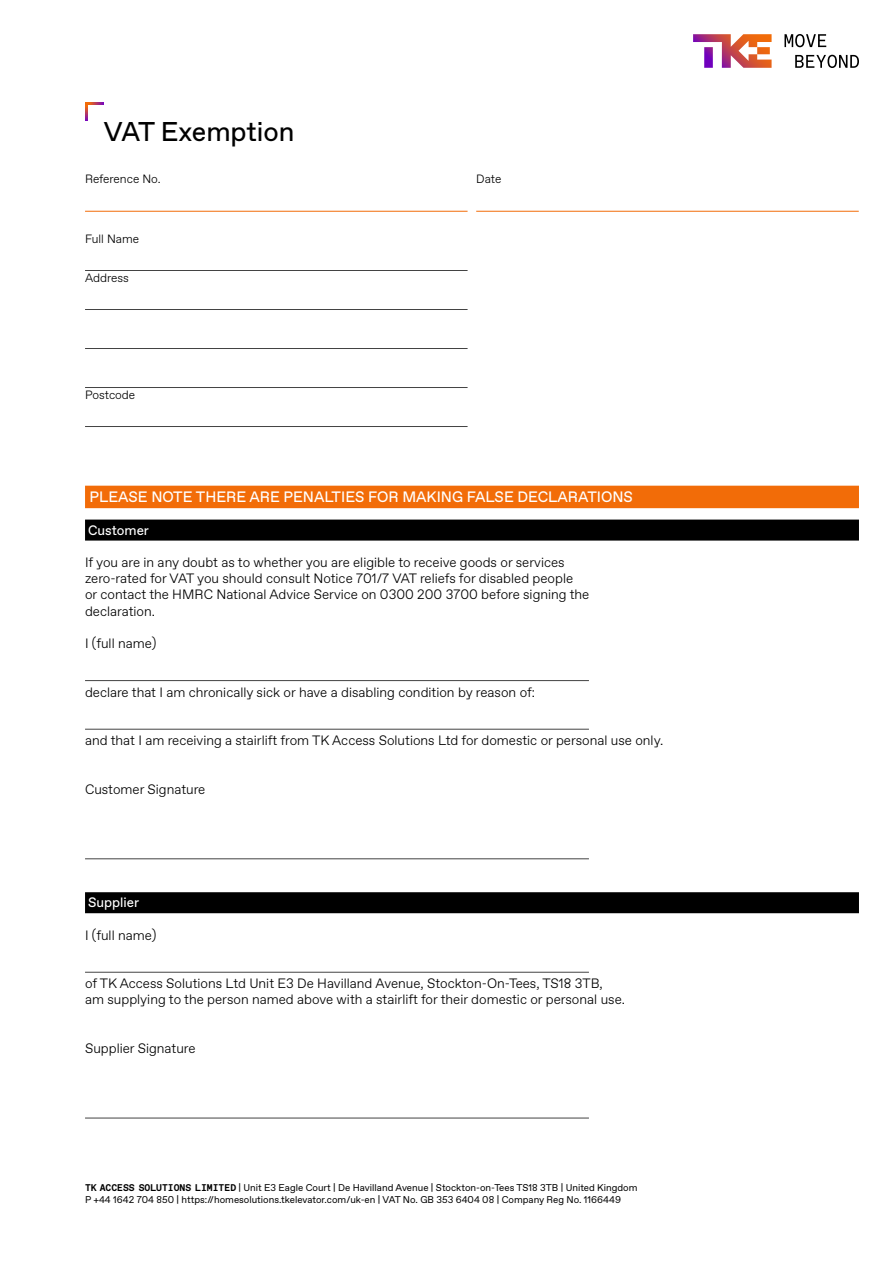
<style>
.page{position:relative;width:893px;height:1263px;background:#fff}
.page>*{position:absolute;margin:0;border:0;box-sizing:border-box;transform-origin:0 0}
.t1{font:27px "TKE Type";color:#000}
.t2{font:15px "TKE Type";color:#fff}
.t3{font:300 13.5px/16.2px "TKE Type";color:#000}
.t4{font:13.5px "TKE Type";color:#fff}
.t5{font:300 12px "TKE Type";color:#000}
.t6{font:9.75px/11.7px "TKE Type";color:#000}
.s1{font-family:"TKE Type Mono";font-weight:700}
</style>
<div class="page">
<svg style="left:85px;top:105px;width:3px;height:16px"></svg>
<svg style="left:85px;top:102px;width:19px;height:3px"></svg>
<hr style="left:85px;top:211px;width:383px;height:1px;background:#f26c08">
<hr style="left:85px;top:270px;width:383px;height:1px;background:#434343">
<hr style="left:85px;top:309px;width:383px;height:1px;background:#434343">
<hr style="left:85px;top:348px;width:383px;height:1px;background:#434343">
<hr style="left:85px;top:387px;width:383px;height:1px;background:#434343">
<hr style="left:85px;top:426px;width:383px;height:1px;background:#434343">
<div style="left:85px;top:486px;width:774px;height:22px;background:#f26c08"></div>
<div style="left:85px;top:520px;width:774px;height:21px;background:#000"></div>
<hr style="left:85px;top:680px;width:504px;height:1px;background:#434343">
<hr style="left:85px;top:729px;width:504px;height:1px;background:#434343">
<hr style="left:85px;top:858px;width:504px;height:1px;background:#434343">
<div style="left:85px;top:892px;width:774px;height:21px;background:#000"></div>
<hr style="left:85px;top:972px;width:504px;height:1px;background:#434343">
<hr style="left:85px;top:1118px;width:504px;height:1px;background:#434343">
<hr style="left:476px;top:211px;width:383px;height:1px;background:#f26c08">
<svg style="left:784px;top:34px;width:42px;height:13px"></svg>
<svg style="left:795px;top:55px;width:64px;height:13px"></svg>
<svg style="left:693px;top:34px;width:79px;height:34px"></svg>
<h1 class="t1" style="left:104px;top:116px;width:192px">VAT Exemption</h1>
<p class="t5" style="left:85px;top:172px;width:77px">Reference No.</p>
<p class="t5" style="left:85px;top:232px;width:56px">Full Name</p>
<p class="t5" style="left:85px;top:271px;width:45px">Address</p>
<p class="t5" style="left:85px;top:388px;width:52px">Postcode</p>
<p class="t5" style="left:476px;top:172px;width:27px">Date</p>
<p class="t2" style="left:90px;top:488px;width:545px">PLEASE NOTE THERE ARE PENALTIES FOR MAKING FALSE DECLARATIONS</p>
<p class="t4" style="left:88px;top:522px;width:62px">Customer</p>
<p class="t3" style="left:85px;top:554px;width:506px">If you are in any doubt as to whether you are eligible to receive goods or services zero-rated for VAT you should consult Notice 701/7 VAT reliefs for disabled people<br>or contact the HMRC National Advice Service on 0300 200 3700 before signing the declaration.</p>
<p class="t3" style="left:85px;top:635px;width:73px">I (full name)</p>
<p class="t3" style="left:85px;top:684px;width:451px">declare that I am chronically sick or have a disabling condition by reason of:</p>
<p class="t3" style="left:85px;top:733px;width:580px">and that I am receiving a stairlift from TK Access Solutions Ltd for domestic or personal use only.</p>
<p class="t3" style="left:85px;top:781px;width:122px">Customer Signature</p>
<p class="t4" style="left:88px;top:895px;width:53px">Supplier</p>
<p class="t3" style="left:85px;top:927px;width:73px">I (full name)</p>
<p class="t3" style="left:85px;top:976px;width:541px">of TK Access Solutions Ltd Unit E3 De Havilland Avenue, Stockton-On-Tees, TS18 3TB, am supplying to the person named above with a stairlift for their domestic or personal use.</p>
<p class="t3" style="left:85px;top:1040px;width:112px">Supplier Signature</p>
<p class="t6" style="left:85px;top:1182px;width:554px"><span class="s1">TK ACCESS SOLUTIONS LIMITED</span> | Unit E3 Eagle Court | De Havilland Avenue | Stockton-on-Tees TS18 3TB | United Kingdom<br>P +44 1642 704 850 | https://homesolutions.tkelevator.com/uk-en | VAT No. GB 353 6404 08 | Company Reg No. 1166449</p>
</div>
